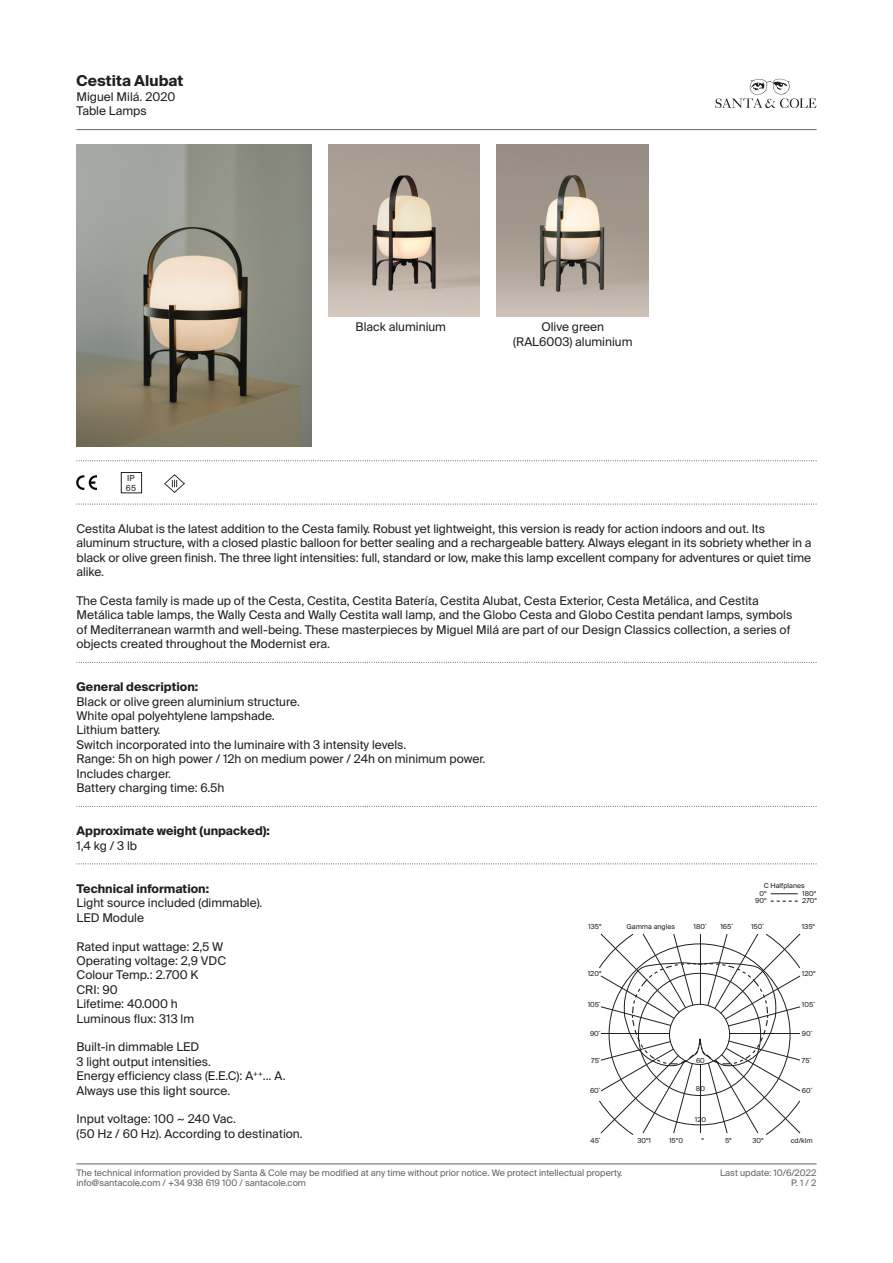
<style>
.page{position:relative;width:893px;height:1263px;background:#fff}
.page>*{position:absolute;margin:0;border:0;box-sizing:border-box;transform-origin:0 0}
.t1{font:700 15px "Suisse Intl";color:#231f20}
.t2{font:12px/14.4px "Suisse Intl";color:#231f20}
.t3{font:700 12px/14.4px "Suisse Intl";color:#231f20}
.t4{font:9px "Suisse Intl";color:#636366}
.t5{font:8.25px "Suisse Intl";color:#231f20}
.t6{font:7.5px/7.5px "Suisse BP Intl";color:#231f20;text-align:center}
.s1{font-weight:700}
.s2{font-weight:400}
</style>
<div class="page">
<svg style="left:715px;top:79px;width:101px;height:29px"></svg>
<hr style="left:77px;top:129px;width:739px;height:1px;background:#636366">
<hr style="left:77px;top:1163px;width:739px;height:1px;background:#636366">
<svg style="left:77px;top:460px;width:740px;height:1px"></svg>
<svg style="left:77px;top:504px;width:740px;height:1px"></svg>
<svg style="left:77px;top:863px;width:740px;height:1px"></svg>
<svg style="left:77px;top:662px;width:740px;height:1px"></svg>
<svg style="left:77px;top:806px;width:740px;height:1px"></svg>
<img style="left:77px;top:144px;width:234px;height:302px">
<img style="left:77px;top:476px;width:19px;height:13px">
<div style="left:121px;top:472px;width:21px;height:21px;border:1px solid #231f20"></div>
<svg style="left:599px;top:934px;width:201px;height:201px"></svg>
<svg style="left:771px;top:900px;width:27px;height:2px"></svg>
<svg style="left:771px;top:893px;width:27px;height:1px"></svg>
<img style="left:328px;top:144px;width:152px;height:173px">
<img style="left:497px;top:144px;width:151px;height:173px">
<img style="left:165px;top:474px;width:20px;height:19px">
<p class="t1" style="left:77px;top:72px;width:108px">Cestita Alubat</p>
<p class="t2" style="left:77px;top:89px;width:100px">Miguel Milá. 2020<br>Table Lamps</p>
<p class="t5" style="left:127px;top:473px;width:9px">IP</p>
<p class="t5" style="left:126px;top:483px;width:12px">65</p>
<p class="t2" style="left:356px;top:320px;width:92px">Black aluminium</p>
<p class="t2" style="left:513px;top:320px;width:121px;text-align:center">Olive green (RAL6003) aluminium</p>
<p class="t2" style="left:77px;top:521px;width:736px">Cestita Alubat is the latest addition to the Cesta family. Robust yet lightweight, this version is ready for action indoors and out. Its aluminum structure, with a closed plastic balloon for better sealing and a rechargeable battery. Always elegant in its sobriety whether in a black or olive green finish. The three light intensities: full, standard or low, make this lamp excellent company for adventures or quiet time alike.</p>
<p class="t2" style="left:77px;top:593px;width:717px">The Cesta family is made up of the Cesta, Cestita, Cestita Batería, Cestita Alubat, Cesta Exterior, Cesta Metálica, and Cestita Metálica table lamps, the Wally Cesta and Wally Cestita wall lamp, and the Globo Cesta and Globo Cestita pendant lamps, symbols of Mediterranean warmth and well-being. These masterpieces by Miguel Milá are part of our Design Classics collection, a series of objects created throughout the Modernist era.</p>
<p class="t2" style="left:77px;top:680px;width:410px"><span class="s1">General description:<br></span>Black or olive green aluminium structure.<br>White opal polyehtylene lampshade.<br>Lithium battery.<br>Switch incorporated into the luminaire with 3 intensity levels.<br>Range: 5h on high power / 12h on medium power / 24h on minimum power.<br>Includes charger.<br>Battery charging time: 6.5h</p>
<p class="t3" style="left:77px;top:824px;width:195px">Approximate weight (unpacked):<br><span class="s2">1,4 kg / 3 lb</span></p>
<p class="t2" style="left:77px;top:881px;width:188px"><span class="s1">Technical information:<br></span>Light source included (dimmable).</p>
<p class="t2" style="left:77px;top:910px;width:69px">LED Module</p>
<p class="t2" style="left:77px;top:939px;width:148px">Rated input wattage: 2,5 W</p>
<p class="t2" style="left:77px;top:953px;width:151px">Operating voltage: 2,9 VDC</p>
<p class="t2" style="left:77px;top:968px;width:124px">Colour Temp.: 2.700 K</p>
<p class="t2" style="left:77px;top:982px;width:43px">CRI: 90</p>
<p class="t2" style="left:77px;top:997px;width:103px">Lifetime: 40.000 h</p>
<p class="t2" style="left:77px;top:1011px;width:119px">Luminous flux: 313 lm</p>
<p class="t2" style="left:77px;top:1040px;width:124px">Built-in dimmable LED</p>
<p class="t2" style="left:77px;top:1054px;width:136px">3 light output intensities.</p>
<p class="t2" style="left:77px;top:1069px;width:211px">Energy efficiency class (E.E.C): A<sup>++</sup>... A.</p>
<p class="t2" style="left:77px;top:1083px;width:155px">Always use this light source.</p>
<p class="t2" style="left:77px;top:1112px;width:161px">Input voltage: 100 ~ 240 Vac.</p>
<p class="t2" style="left:77px;top:1126px;width:228px">(50 Hz / 60 Hz). According to destination.</p>
<p class="t6" style="left:764px;top:882px;width:42px">C Halfplanes</p>
<p class="t6" style="left:755px;top:889px;width:13px">0º<br>90º</p>
<p class="t6" style="left:802px;top:889px;width:16px;text-align:left">180º<br>270º</p>
<p class="t6" style="left:588px;top:922px;width:15px">135º</p>
<p class="t6" style="left:751px;top:922px;width:14px">150˚</p>
<p class="t6" style="left:626px;top:922px;width:50px">Gamma angles</p>
<p class="t6" style="left:693px;top:922px;width:15px">180˚</p>
<p class="t6" style="left:720px;top:922px;width:14px">165˚</p>
<p class="t6" style="left:802px;top:922px;width:15px">135º</p>
<p class="t6" style="left:588px;top:969px;width:15px">120º</p>
<p class="t6" style="left:802px;top:969px;width:15px">120º</p>
<p class="t6" style="left:588px;top:1000px;width:14px">105˚</p>
<p class="t6" style="left:802px;top:1000px;width:14px">105˚</p>
<p class="t6" style="left:590px;top:1029px;width:12px">90˚</p>
<p class="t6" style="left:802px;top:1029px;width:12px">90˚</p>
<p class="t6" style="left:591px;top:1056px;width:10px">75˚</p>
<p class="t6" style="left:590px;top:1087px;width:12px">60˚</p>
<p class="t6" style="left:696px;top:1056px;width:10px">60</p>
<p class="t6" style="left:696px;top:1085px;width:10px">80</p>
<p class="t6" style="left:695px;top:1116px;width:13px">120</p>
<p class="t6" style="left:802px;top:1056px;width:11px">75˚</p>
<p class="t6" style="left:802px;top:1087px;width:12px">60˚</p>
<p class="t6" style="left:590px;top:1137px;width:12px">45˚</p>
<p class="t6" style="left:637px;top:1137px;width:15px">30º1</p>
<p class="t6" style="left:669px;top:1137px;width:15px">15º0</p>
<p class="t6" style="left:701px;top:1137px;width:4px">º</p>
<p class="t6" style="left:725px;top:1137px;width:8px">5º</p>
<p class="t6" style="left:752px;top:1137px;width:13px">30º</p>
<p class="t6" style="left:791px;top:1137px;width:23px">cd/klm</p>
<p class="t4" style="left:77px;top:1167px;width:547px">The technical information provided by Santa &amp; Cole may be modified at any time without prior notice. We protect intellectual property.</p>
<p class="t4" style="left:720px;top:1167px;width:98px">Last update: 10/6/2022</p>
<p class="t4" style="left:77px;top:1178px;width:231px">info@santacole.com / +34 938 619 100 / santacole.com</p>
<p class="t4" style="left:791px;top:1178px;width:27px">P. 1 / 2</p>
</div>
